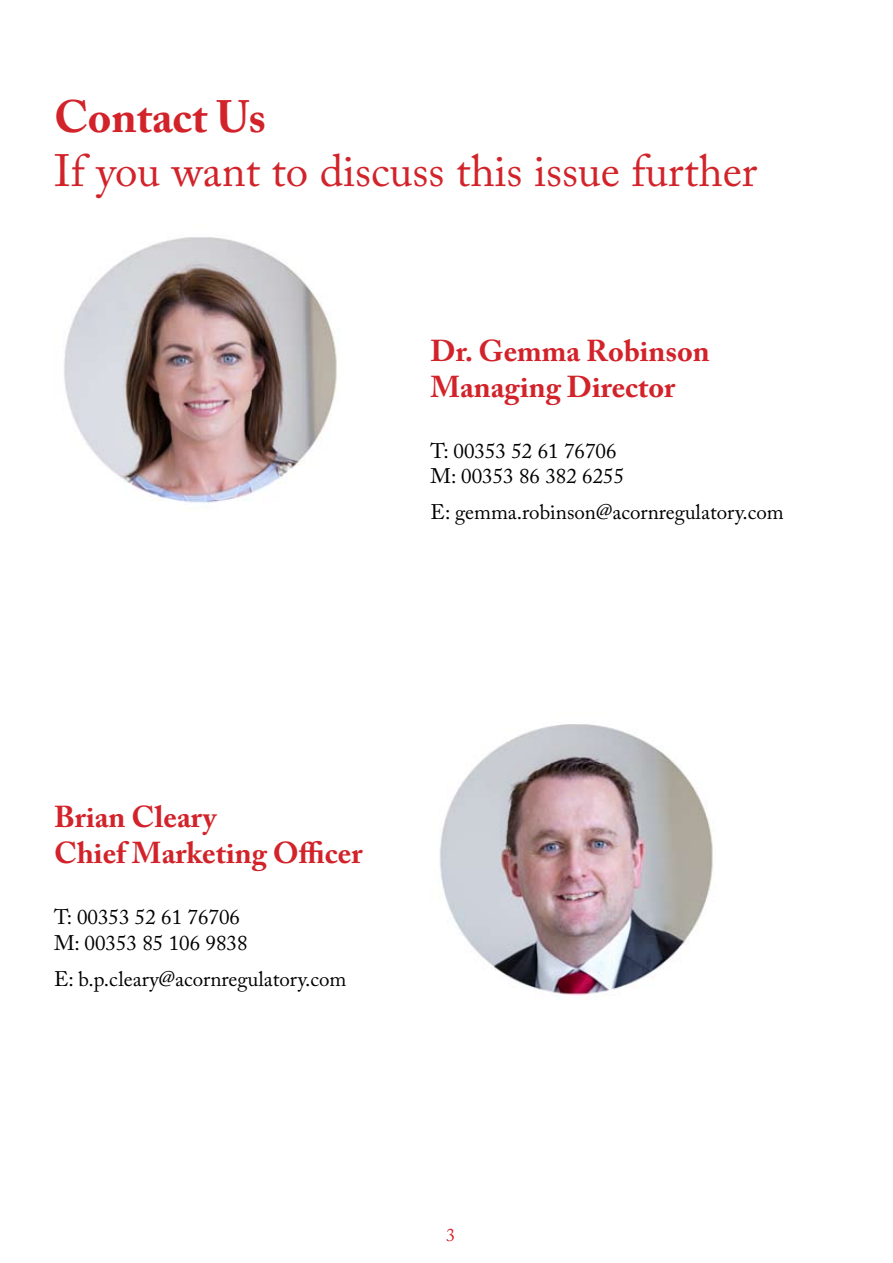
<style>
.page{position:relative;width:893px;height:1263px;background:#fff}
.page>*{position:absolute;margin:0;border:0;box-sizing:border-box;transform-origin:0 0}
.t1{font:45px "Adobe Caslon Pro";color:#d2232a}
.t2{font:700 45px "Adobe Caslon Pro";color:#d2232a}
.t3{font:700 30px/36px "Adobe Caslon Pro";color:#d2232a}
.t4{font:21px/25.2px "Adobe Caslon Pro";color:#000}
</style>
<div class="page">
<img style="left:64px;top:237px;width:273px;height:266px">
<img style="left:439px;top:724px;width:274px;height:272px">
<h1 class="t2" style="left:54px;top:90px;width:213px">Contact Us</h1>
<h1 class="t1" style="left:54px;top:144px;width:705px">If you want to discuss this issue further</h1>
<h2 class="t3" style="left:431px;top:332px;width:281px">Dr. Gemma Robinson<br>Managing Director</h2>
<p class="t4" style="left:431px;top:438px;width:195px">T: 00353 52 61 76706<br>M: 00353 86 382 6255</p>
<p class="t4" style="left:431px;top:499px;width:355px">E: gemma.robinson@acornregulatory.com</p>
<h2 class="t3" style="left:54px;top:799px;width:310px">Brian Cleary<br>Chief Marketing Officer</h2>
<p class="t4" style="left:54px;top:904px;width:195px">T: 00353 52 61 76706<br>M: 00353 85 106 9838</p>
<p class="t4" style="left:54px;top:966px;width:294px">E: b.p.cleary@acornregulatory.com</p>
</div>
